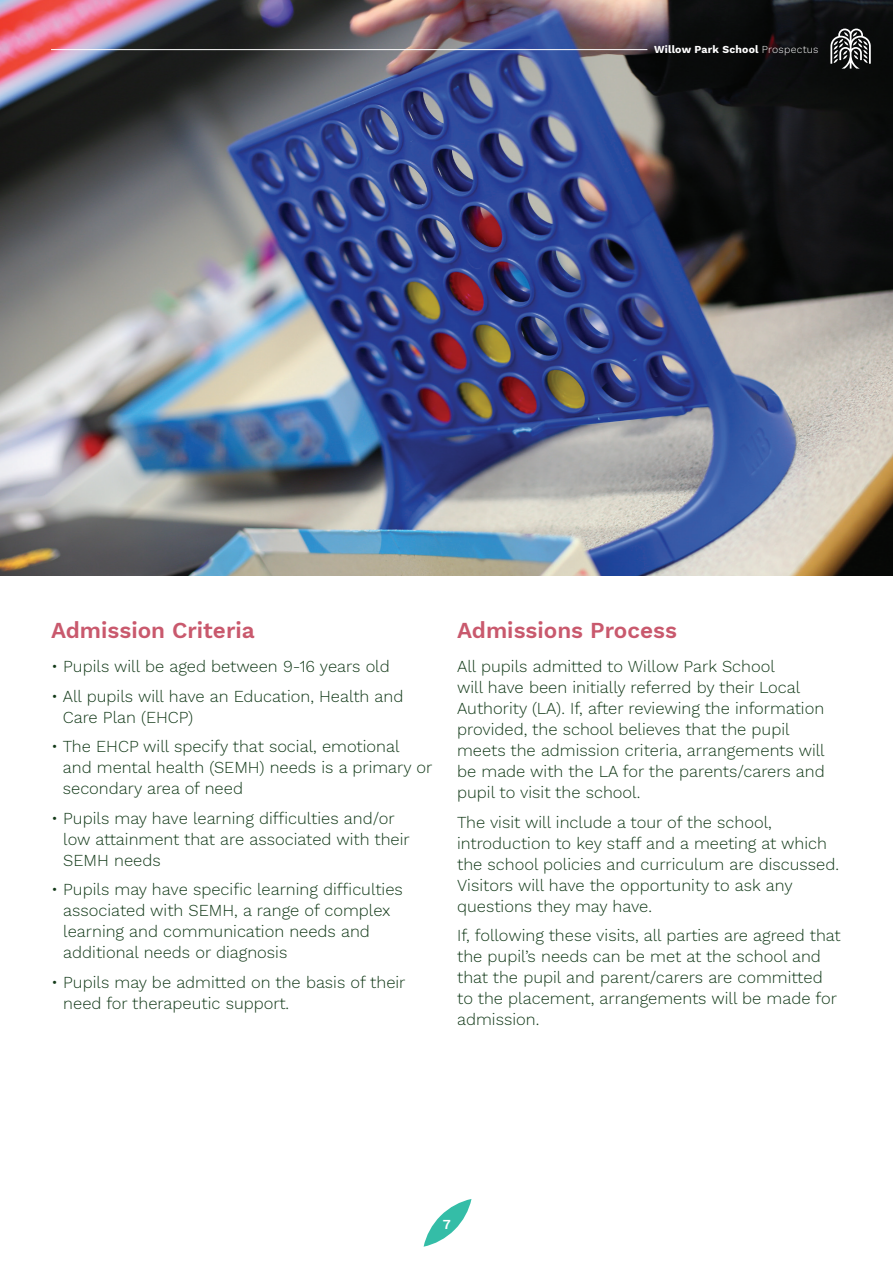
<style>
.page{position:relative;width:893px;height:1263px;background:#fff}
.page>*{position:absolute;margin:0;border:0;box-sizing:border-box;transform-origin:0 0}
.t1{font:600 22.5px "Work Sans";color:#c9596d}
.t2{font:300 16.5px/21px "Work Sans";color:#133a19}
.t3{font:600 13.5px "Work Sans";color:#fff}
.t4{font:700 10.5px "Work Sans";letter-spacing:.02em;color:#fff}
.s1{font-weight:300}
</style>
<div class="page">
<img style="left:0;top:0;width:893px;height:575px">
<svg style="left:424px;top:1199px;width:47px;height:48px"></svg>
<hr style="left:51px;top:49px;width:596px;height:1px;background:#fff">
<svg style="left:830px;top:29px;width:41px;height:40px"></svg>
<p class="t4" style="left:654px;top:41px;width:166px">Willow Park School <span class="s1">Prospectus</span></p>
<h1 class="t1" style="left:51px;top:614px;width:205px">Admission Criteria</h1>
<p class="t2" style="left:51px;top:655px;width:340px">• Pupils will be aged between 9-16 years old</p>
<p class="t2" style="left:63px;top:685px;width:342px;text-indent:-12px">• All pupils will have an Education, Health and<br>Care Plan (EHCP)</p>
<p class="t2" style="left:63px;top:735px;width:371px;text-indent:-12px">• The EHCP will specify that social, emotional and mental health (SEMH) needs is a primary or secondary area of need</p>
<p class="t2" style="left:63px;top:807px;width:348px;text-indent:-12px">• Pupils may have learning difficulties and/or low attainment that are associated with their<br>SEMH needs</p>
<p class="t2" style="left:63px;top:878px;width:341px;text-indent:-12px">• Pupils may have specific learning difficulties associated with SEMH, a range of complex learning and communication needs and additional needs or diagnosis</p>
<p class="t2" style="left:63px;top:971px;width:344px;text-indent:-12px">• Pupils may be admitted on the basis of their need for therapeutic support.</p>
<h1 class="t1" style="left:457px;top:614px;width:221px">Admissions Process</h1>
<p class="t2" style="left:457px;top:655px;width:369px">All pupils admitted to Willow Park School<br>will have been initially referred by their Local Authority (LA). If, after reviewing the information provided, the school believes that the pupil meets the admission criteria, arrangements will be made with the LA for the parents/carers and pupil to visit the school.</p>
<p class="t2" style="left:457px;top:811px;width:383px">The visit will include a tour of the school, introduction to key staff and a meeting at which the school policies and curriculum are discussed.<br>Visitors will have the opportunity to ask any questions they may have.</p>
<p class="t2" style="left:457px;top:924px;width:385px">If, following these visits, all parties are agreed that the pupil’s needs can be met at the school and that the pupil and parent/carers are committed to the placement, arrangements will be made for admission.</p>
<p class="t3" style="left:443px;top:1214px;width:9px">7</p>
</div>
